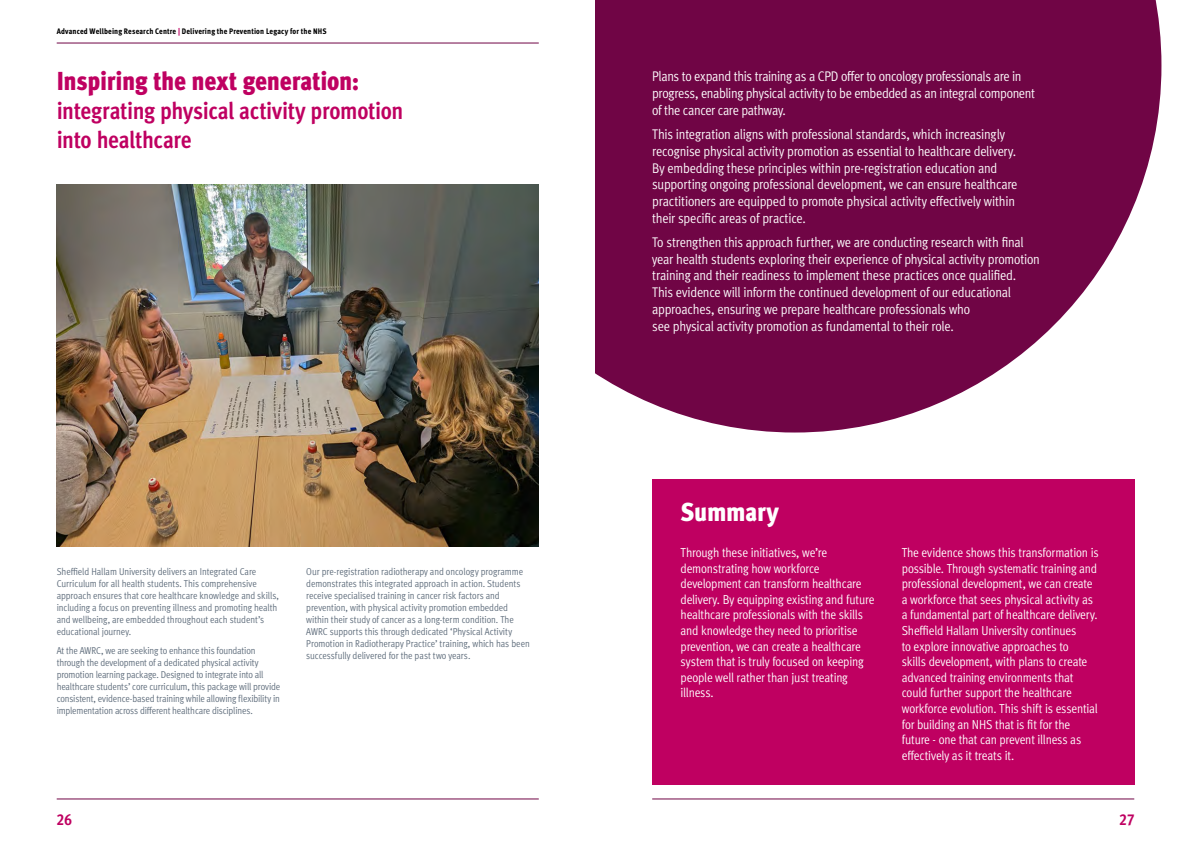
<style>
.page{position:relative;width:1191px;height:842px;background:#fff}
.page>*{position:absolute;margin:0;border:0;box-sizing:border-box;transform-origin:0 0}
.t1{font:900 condensed 26px "Meta Pro";letter-spacing:-.015em;color:#bf0061}
.t2{font:900 condensed 26px "Meta Pro";letter-spacing:-.015em;color:#fff}
.t3{font:700 condensed 24px/28.8px "Meta Pro";letter-spacing:-.015em;color:#bf0061}
.t4{font:700 condensed 16px "Meta Pro";color:#bf0061}
.t5{font:14px/16.8px "Meta Pro Cond Norm";letter-spacing:-.015em;color:#fff}
.t6{font:13px/15.6px "Meta Pro Cond Norm";letter-spacing:-.015em;color:#fff}
.t7{font:10px/12px "Meta Pro Cond Norm";letter-spacing:-.01em;color:#5e6c7b}
.t8{font:800 condensed 8px "Meta Pro";letter-spacing:.015em;color:#000}
.s1{color:#bf0061}
</style>
<div class="page">
<hr style="left:57px;top:798px;width:482px;height:1px;background:#700545">
<hr style="left:652px;top:798px;width:482px;height:1px;background:#700545">
<hr style="left:57px;top:43px;width:482px;height:1px;background:#700545">
<svg style="left:595px;top:0;width:566px;height:432px;background:#82265d"></svg>
<img style="left:57px;top:185px;width:482px;height:361px">
<div style="left:652px;top:479px;width:482px;height:306px;background:#bf0061"></div>
<p class="t8" style="left:57px;top:25px;width:271px">Advanced Wellbeing Research Centre <span class="s1">|</span> Delivering the Prevention Legacy for the NHS</p>
<h1 class="t1" style="left:57px;top:61px;width:304px">Inspiring the next generation:</h1>
<h2 class="t3" style="left:57px;top:95px;width:348px">integrating physical activity promotion into healthcare</h2>
<p class="t7" style="left:57px;top:564px;width:224px">Sheffield Hallam University delivers an Integrated Care Curriculum for all health students. This comprehensive approach ensures that core healthcare knowledge and skills, including a focus on preventing illness and promoting health and wellbeing, are embedded throughout each student’s educational journey.</p>
<p class="t7" style="left:57px;top:643px;width:225px">At the AWRC, we are seeking to enhance this foundation through the development of a dedicated physical activity promotion learning package. Designed to integrate into all healthcare students’ core curriculum, this package will provide consistent, evidence-based training while allowing flexibility in implementation across different healthcare disciplines.</p>
<p class="t7" style="left:306px;top:564px;width:225px">Our pre-registration radiotherapy and oncology programme demonstrates this integrated approach in action. Students receive specialised training in cancer risk factors and prevention, with physical activity promotion embedded within their study of cancer as a long-term condition. The AWRC supports this through dedicated ‘Physical Activity Promotion in Radiotherapy Practice’ training, which has been successfully delivered for the past two years.</p>
<h3 class="t5" style="left:652px;top:67px;width:384px">Plans to expand this training as a CPD offer to oncology professionals are in progress, enabling physical activity to be embedded as an integral component of the cancer care pathway.</h3>
<p class="t5" style="left:652px;top:125px;width:367px">This integration aligns with professional standards, which increasingly recognise physical activity promotion as essential to healthcare delivery.<br>By embedding these principles within pre-registration education and supporting ongoing professional development, we can ensure healthcare practitioners are equipped to promote physical activity effectively within their specific areas of practice.</p>
<p class="t5" style="left:652px;top:233px;width:389px">To strengthen this approach further, we are conducting research with final year health students exploring their experience of physical activity promotion training and their readiness to implement these practices once qualified.<br>This evidence will inform the continued development of our educational approaches, ensuring we prepare healthcare professionals who<br>see physical activity promotion as fundamental to their role.</p>
<h1 class="t2" style="left:680px;top:492px;width:100px">Summary</h1>
<p class="t6" style="left:680px;top:544px;width:195px">Through these initiatives, we’re demonstrating how workforce development can transform healthcare delivery. By equipping existing and future healthcare professionals with the skills and knowledge they need to prioritise prevention, we can create a healthcare system that is truly focused on keeping people well rather than just treating illness.</p>
<p class="t6" style="left:901px;top:544px;width:198px">The evidence shows this transformation is possible. Through systematic training and professional development, we can create a workforce that sees physical activity as a fundamental part of healthcare delivery.<br>Sheffield Hallam University continues<br>to explore innovative approaches to<br>skills development, with plans to create advanced training environments that could further support the healthcare workforce evolution. This shift is essential for building an NHS that is fit for the future - one that can prevent illness as effectively as it treats it.</p>
<h3 class="t4" style="left:57px;top:807px;width:17px">26</h3>
<h3 class="t4" style="left:1119px;top:807px;width:16px">27</h3>
</div>
